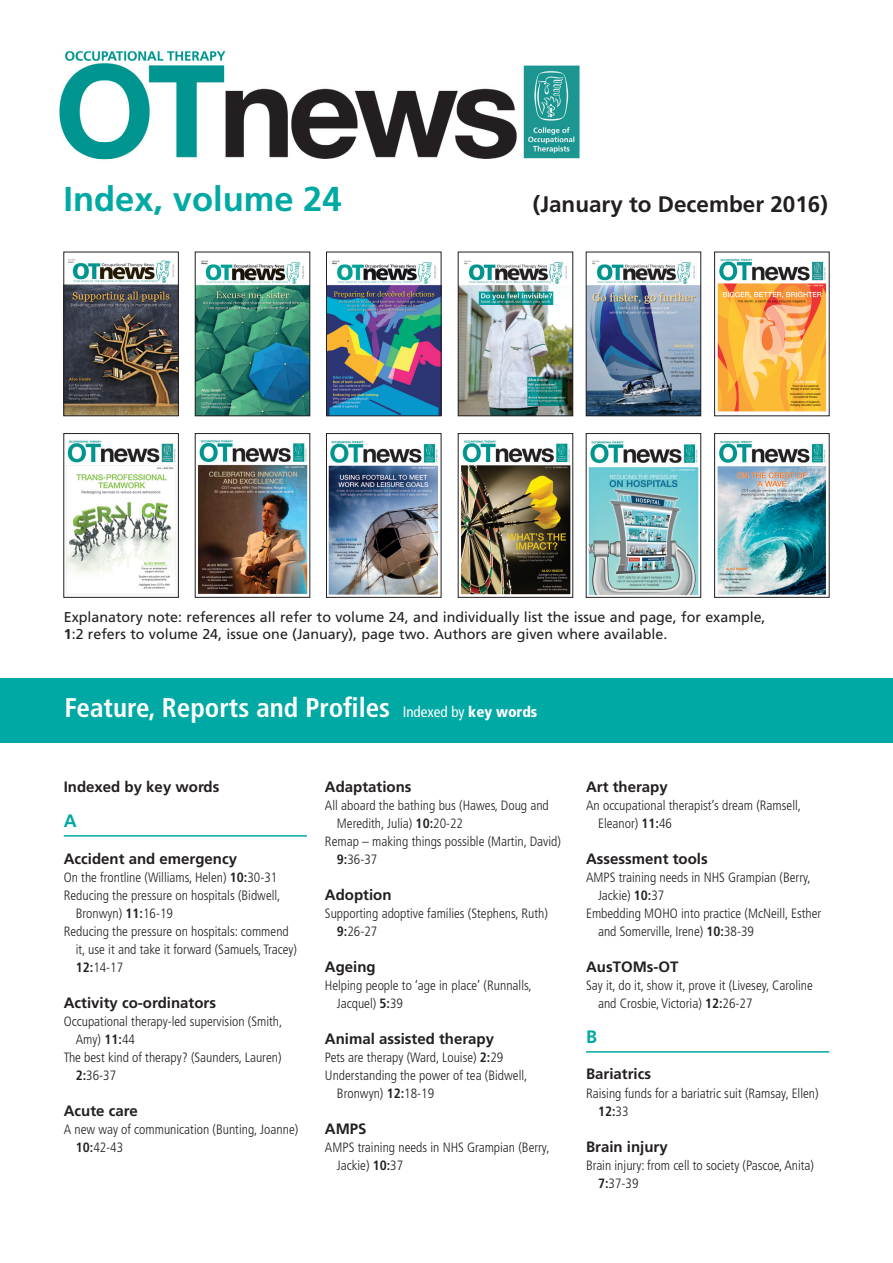
<style>
.page{position:relative;width:893px;height:1263px;background:#fff}
.page>*{position:absolute;margin:0;border:0;box-sizing:border-box;transform-origin:0 0}
.t1{font:700 34.5px "Frutiger";color:#00a9a3}
.Main_title{font:700 condensed 27px "Frutiger";color:#fff}
.t2{font:700 22.5px "Frutiger";color:#231f20}
.Index_title_with_lin{font:700 18px "Frutiger";color:#00a9a3}
.Bold_index_text{font:700 15px "Frutiger";color:#231f20}
.t3{font:condensed 15px "Frutiger";color:#fff}
.t4{font:14.25px/17.2px "Frutiger";color:#231f20}
.Body_text{font:300 condensed 13.5px/18px "Frutiger";color:#231f20}
.s1{font-weight:700}
.s2{font-weight:900}
</style>
<div class="page">
<div style="left:0;top:679px;width:893px;height:64px;background:#00a9a3"></div>
<img style="left:59px;top:51px;width:521px;height:109px">
<img style="left:66px;top:259px;width:111px;height:155px">
<div style="left:64px;top:252px;width:115px;height:164px;border:1px solid #231f20"></div>
<img style="left:197px;top:260px;width:111px;height:154px">
<div style="left:195px;top:252px;width:115px;height:164px;border:1px solid #231f20"></div>
<img style="left:328px;top:260px;width:111px;height:154px">
<div style="left:326px;top:252px;width:115px;height:164px;border:1px solid #231f20"></div>
<img style="left:460px;top:260px;width:111px;height:154px">
<div style="left:458px;top:252px;width:115px;height:164px;border:1px solid #231f20"></div>
<img style="left:588px;top:260px;width:111px;height:154px">
<div style="left:586px;top:252px;width:115px;height:164px;border:1px solid #231f20"></div>
<img style="left:717px;top:258px;width:110px;height:154px">
<div style="left:714px;top:252px;width:115px;height:164px;border:1px solid #231f20"></div>
<img style="left:66px;top:440px;width:110px;height:155px">
<div style="left:64px;top:433px;width:115px;height:164px;border:1px solid #231f20"></div>
<img style="left:197px;top:440px;width:111px;height:154px">
<img style="left:328px;top:440px;width:111px;height:155px">
<div style="left:326px;top:433px;width:115px;height:164px;border:1px solid #231f20"></div>
<img style="left:461px;top:440px;width:110px;height:155px">
<img style="left:588px;top:441px;width:111px;height:154px">
<img style="left:717px;top:440px;width:110px;height:155px">
<div style="left:714px;top:433px;width:115px;height:164px;border:1px solid #231f20"></div>
<hr style="left:64px;top:835px;width:243px;height:2px;background:#00a9a3">
<hr style="left:586px;top:1051px;width:243px;height:2px;background:#00a9a3">
<p class="t1" style="left:64px;top:178px;width:280px">Index, volume 24</p>
<p class="t2" style="left:533px;top:191px;width:297px">(January to December 2016)</p>
<p class="t4" style="left:64px;top:608px;width:703px">Explanatory note: references all refer to volume 24, and individually list the issue and page, for example,<br><span class="s1">1</span>:2 refers to volume 24, issue one (January), page two. Authors are given where available.</p>
<p class="Main_title" style="left:64px;top:692px;width:327px">Feature, Reports and Profiles</p>
<p class="t3" style="left:403px;top:703px;width:136px">Indexed by <span class="s2">key words</span></p>
<p class="Bold_index_text" style="left:64px;top:778px;width:157px">Indexed by key words</p>
<p class="Index_title_with_lin" style="left:64px;top:810px;width:14px">A</p>
<p class="Bold_index_text" style="left:64px;top:850px;width:175px">Accident and emergency</p>
<p class="Body_text" style="left:64px;top:869px;width:215px">On the frontline (Williams, Helen) <span class="s1">10:</span>30-31</p>
<p class="Body_text" style="left:76px;top:887px;width:206px;text-indent:-12px">Reducing the pressure on hospitals (Bidwell,<br>Bronwyn) <span class="s1">11:</span>16-19</p>
<p class="Body_text" style="left:76px;top:923px;width:223px;text-indent:-12px">Reducing the pressure on hospitals: commend it, use it and take it forward (Samuels, Tracey)<br><span class="s1">12:</span>14-17</p>
<p class="Bold_index_text" style="left:64px;top:994px;width:154px">Activity co-ordinators</p>
<p class="Body_text" style="left:76px;top:1013px;width:208px;text-indent:-12px">Occupational therapy-led supervision (Smith,<br>Amy) <span class="s1">11:</span>44</p>
<p class="Body_text" style="left:76px;top:1049px;width:207px;text-indent:-12px">The best kind of therapy? (Saunders, Lauren)<br><span class="s1">2:</span>36-37</p>
<p class="Bold_index_text" style="left:64px;top:1102px;width:75px">Acute care</p>
<p class="Body_text" style="left:76px;top:1121px;width:224px;text-indent:-12px">A new way of communication (Bunting, Joanne)<br><span class="s1">10:</span>42-43</p>
<p class="Bold_index_text" style="left:325px;top:778px;width:88px">Adaptations</p>
<p class="Body_text" style="left:337px;top:797px;width:213px;text-indent:-12px">All aboard the bathing bus (Hawes, Doug and<br>Meredith, Julia) <span class="s1">10:</span>20-22</p>
<p class="Body_text" style="left:337px;top:833px;width:225px;text-indent:-12px">Remap – making things possible (Martin, David)<br><span class="s1">9:</span>36-37</p>
<p class="Bold_index_text" style="left:325px;top:886px;width:68px">Adoption</p>
<p class="Body_text" style="left:337px;top:905px;width:213px;text-indent:-12px">Supporting adoptive families (Stephens, Ruth)<br><span class="s1">9:</span>26-27</p>
<p class="Bold_index_text" style="left:325px;top:958px;width:52px">Ageing</p>
<p class="Body_text" style="left:337px;top:977px;width:196px;text-indent:-12px">Helping people to ‘age in place’ (Runnalls,<br>Jacquel) <span class="s1">5:</span>39</p>
<p class="Bold_index_text" style="left:325px;top:1030px;width:171px">Animal assisted therapy</p>
<p class="Body_text" style="left:325px;top:1049px;width:180px">Pets are therapy (Ward, Louise) <span class="s1">2:</span>29</p>
<p class="Body_text" style="left:337px;top:1067px;width:192px;text-indent:-12px">Understanding the power of tea (Bidwell,<br>Bronwyn) <span class="s1">12:</span>18-19</p>
<p class="Bold_index_text" style="left:325px;top:1120px;width:43px">AMPS</p>
<p class="Body_text" style="left:337px;top:1139px;width:214px;text-indent:-12px">AMPS training needs in NHS Grampian (Berry,<br>Jackie) <span class="s1">10:</span>37</p>
<p class="Bold_index_text" style="left:586px;top:778px;width:83px">Art therapy</p>
<p class="Body_text" style="left:598px;top:797px;width:205px;text-indent:-12px">An occupational therapist’s dream (Ramsell,<br>Eleanor) <span class="s1">11:</span>46</p>
<p class="Bold_index_text" style="left:586px;top:850px;width:123px">Assessment tools</p>
<p class="Body_text" style="left:598px;top:869px;width:214px;text-indent:-12px">AMPS training needs in NHS Grampian (Berry,<br>Jackie) <span class="s1">10:</span>37</p>
<p class="Body_text" style="left:598px;top:905px;width:225px;text-indent:-12px">Embedding MOHO into practice (McNeill, Esther and Somerville, Irene) <span class="s1">10:</span>38-39</p>
<p class="Bold_index_text" style="left:586px;top:958px;width:94px">AusTOMs-OT</p>
<p class="Body_text" style="left:598px;top:977px;width:216px;text-indent:-12px">Say it, do it, show it, prove it (Livesey, Caroline and Crosbie, Victoria) <span class="s1">12:</span>26-27</p>
<p class="Index_title_with_lin" style="left:586px;top:1026px;width:12px">B</p>
<p class="Bold_index_text" style="left:586px;top:1064px;width:67px">Bariatrics</p>
<p class="Body_text" style="left:598px;top:1085px;width:222px;text-indent:-12px">Raising funds for a bariatric suit (Ramsay, Ellen)<br><span class="s1">12:</span>33</p>
<p class="Bold_index_text" style="left:586px;top:1138px;width:83px">Brain injury</p>
<p class="Body_text" style="left:598px;top:1157px;width:218px;text-indent:-12px">Brain injury: from cell to society (Pascoe, Anita)<br><span class="s1">7:</span>37-39</p>
</div>
